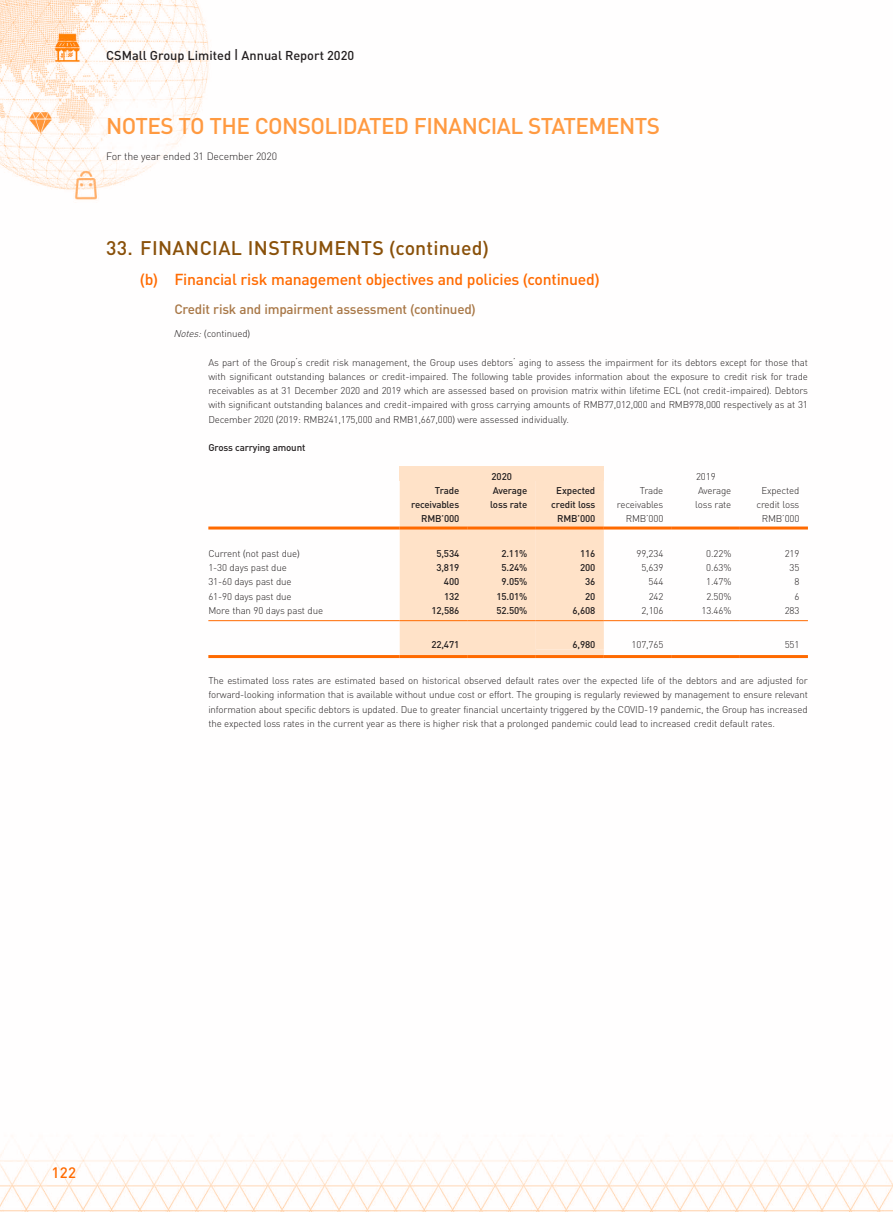
<style>
.page{position:relative;width:893px;height:1212px;background:#fff}
.page>*{position:absolute;margin:0;border:0;box-sizing:border-box;transform-origin:0 0}
.t1{font:500 22.5px "DIN Pro";letter-spacing:-.025em;color:#ff9a41}
.t2{font:500 19.5px "DIN Pro";letter-spacing:.02em;color:#895009}
.t3{font:500 15.75px "DIN Pro";letter-spacing:-.015em;color:#ff6a00}
.t4{font:500 15px "DIN Pro";color:#ff6a00}
.t5{font:500 13.5px "DIN Pro";letter-spacing:-.015em;color:#a87746}
.t6{font:500 12.75px "DIN Pro";color:#231f20}
.t7{font:300 10.5px "DIN Pro";letter-spacing:-.015em;color:#231f20}
.t8{font:300 9.75px/14.2px "DIN Pro";letter-spacing:-.015em;color:#231f20;text-align:justify}
.t9{font:500 9.75px/14.2px "DIN Pro";letter-spacing:-.015em;color:#231f20;text-align:right}
.s1{font-family:"Frutiger LT Std";font-weight:700;font-stretch:condensed}
.s2{font-style:italic}
.s3{font-family:"Frutiger LT Std";font-stretch:condensed}
</style>
<div class="page">
<img style="left:0;top:0;width:893px;height:1212px">
<div style="left:400px;top:466px;width:204px;height:15px;background:#ffe2c8"></div>
<div style="left:400px;top:481px;width:204px;height:174px;background:#ffe2c8"></div>
<hr style="left:208px;top:526px;width:192px;height:3px;background:#ff6a00">
<hr style="left:400px;top:526px;width:68px;height:3px;background:#ff6a00">
<hr style="left:468px;top:526px;width:68px;height:3px;background:#ff6a00">
<hr style="left:536px;top:526px;width:68px;height:3px;background:#ff6a00">
<hr style="left:604px;top:526px;width:68px;height:3px;background:#ff6a00">
<hr style="left:672px;top:526px;width:68px;height:3px;background:#ff6a00">
<hr style="left:740px;top:526px;width:68px;height:3px;background:#ff6a00">
<hr style="left:208px;top:620px;width:192px;height:1px;background:#ff6a00">
<hr style="left:400px;top:620px;width:68px;height:1px;background:#ff6a00">
<hr style="left:468px;top:620px;width:68px;height:1px;background:#ff6a00">
<hr style="left:536px;top:620px;width:68px;height:1px;background:#ff6a00">
<hr style="left:604px;top:620px;width:68px;height:1px;background:#ff6a00">
<hr style="left:672px;top:620px;width:68px;height:1px;background:#ff6a00">
<hr style="left:740px;top:620px;width:68px;height:1px;background:#ff6a00">
<hr style="left:208px;top:655px;width:192px;height:3px;background:#ff6a00">
<hr style="left:400px;top:655px;width:68px;height:3px;background:#ff6a00">
<hr style="left:468px;top:655px;width:68px;height:3px;background:#ff6a00">
<hr style="left:536px;top:655px;width:68px;height:3px;background:#ff6a00">
<hr style="left:604px;top:655px;width:68px;height:3px;background:#ff6a00">
<hr style="left:672px;top:655px;width:68px;height:3px;background:#ff6a00">
<hr style="left:740px;top:655px;width:68px;height:3px;background:#ff6a00">
<h3 class="t6" style="left:106px;top:47px;width:250px">CSMall Group Limited | Annual Report 2020</h3>
<h1 class="t1" style="left:106px;top:111px;width:555px">NOTES TO THE CONSOLIDATED FINANCIAL STATEMENTS</h1>
<p class="t7" style="left:106px;top:149px;width:172px">For the year ended 31 December 2020</p>
<h2 class="t2" style="left:106px;top:235px;width:384px">33. FINANCIAL INSTRUMENTS <span class="s1">(</span>continued<span class="s1">)</span></h2>
<h3 class="t3" style="left:140px;top:268px;width:460px"><span class="s1">(</span>b<span class="s1">)</span> Financial risk management objectives and policies <span class="s1">(</span>continued<span class="s1">)</span></h3>
<h3 class="t5" style="left:174px;top:300px;width:303px">Credit risk and impairment assessment <span class="s1">(</span>continued<span class="s1">)</span></h3>
<p class="t8" style="left:173px;top:326px;width:78px"><span class="s2">Notes:</span><span class="s3">(</span>continued<span class="s3">)</span></p>
<p class="t8" style="left:208px;top:354px;width:601px">As part of the Group’s credit risk management, the Group uses debtors’ aging to assess the impairment for its debtors except for those that with significant outstanding balances or credit-impaired. The following table provides information about the exposure to credit risk for trade receivables as at 31 December 2020 and 2019 which are assessed based on provision matrix within lifetime ECL <span class="s3">(</span>not credit-impaired<span class="s3">)</span>. Debtors with significant outstanding balances and credit-impaired with gross carrying amounts of RMB77,012,000 and RMB978,000 respectively as at 31<br>December 2020 <span class="s3">(</span>2019: RMB241,175,000 and RMB1,667,000<span class="s3">)</span> were assessed individually.</p>
<p class="t9" style="left:208px;top:440px;width:99px">Gross carrying amount</p>
<p class="t9" style="left:492px;top:468px;width:22px">2020</p>
<p class="t8" style="left:696px;top:468px;width:21px">2019</p>
<p class="t9" style="left:411px;top:483px;width:50px">Trade receivables</p>
<p class="t9" style="left:490px;top:483px;width:38px;text-align:left">Average loss rate</p>
<p class="t9" style="left:551px;top:483px;width:46px;text-align:center">Expected credit loss</p>
<p class="t8" style="left:617px;top:483px;width:48px;text-align:right">Trade receivables</p>
<p class="t8" style="left:695px;top:483px;width:38px">Average loss rate</p>
<p class="t8" style="left:756px;top:483px;width:45px;text-align:center">Expected credit loss</p>
<p class="t9" style="left:421px;top:511px;width:40px">RMB’000</p>
<p class="t9" style="left:557px;top:511px;width:40px">RMB’000</p>
<p class="t8" style="left:626px;top:511px;width:39px">RMB’000</p>
<p class="t8" style="left:762px;top:511px;width:39px">RMB’000</p>
<p class="t8" style="left:208px;top:546px;width:93px">Current <span class="s3">(</span>not past due<span class="s3">)</span></p>
<p class="t9" style="left:436px;top:546px;width:24px">5,534</p>
<p class="t9" style="left:501px;top:546px;width:27px">2.11%</p>
<p class="t9" style="left:580px;top:546px;width:17px">116</p>
<p class="t8" style="left:636px;top:546px;width:28px">99,234</p>
<p class="t8" style="left:706px;top:546px;width:27px">0.22%</p>
<p class="t8" style="left:785px;top:546px;width:16px">219</p>
<p class="t8" style="left:208px;top:560px;width:80px">1-30 days past due</p>
<p class="t9" style="left:436px;top:560px;width:24px">3,819</p>
<p class="t9" style="left:501px;top:560px;width:27px">5.24%</p>
<p class="t9" style="left:580px;top:560px;width:17px">200</p>
<p class="t8" style="left:641px;top:560px;width:23px">5,639</p>
<p class="t8" style="left:706px;top:560px;width:27px">0.63%</p>
<p class="t8" style="left:790px;top:560px;width:11px">35</p>
<p class="t8" style="left:208px;top:574px;width:85px">31-60 days past due</p>
<p class="t9" style="left:444px;top:574px;width:17px">400</p>
<p class="t9" style="left:501px;top:574px;width:27px">9.05%</p>
<p class="t9" style="left:585px;top:574px;width:12px">36</p>
<p class="t8" style="left:649px;top:574px;width:16px">544</p>
<p class="t8" style="left:706px;top:574px;width:27px">1.47%</p>
<p class="t8" style="left:794px;top:574px;width:7px">8</p>
<p class="t8" style="left:208px;top:589px;width:85px">61-90 days past due</p>
<p class="t9" style="left:444px;top:589px;width:17px">132</p>
<p class="t9" style="left:496px;top:589px;width:32px">15.01%</p>
<p class="t9" style="left:585px;top:589px;width:12px">20</p>
<p class="t8" style="left:649px;top:589px;width:16px">242</p>
<p class="t8" style="left:706px;top:589px;width:27px">2.50%</p>
<p class="t8" style="left:794px;top:589px;width:7px">6</p>
<p class="t8" style="left:208px;top:603px;width:116px">More than 90 days past due</p>
<p class="t9" style="left:431px;top:603px;width:29px">12,586</p>
<p class="t9" style="left:496px;top:603px;width:32px">52.50%</p>
<p class="t9" style="left:573px;top:603px;width:24px">6,608</p>
<p class="t8" style="left:641px;top:603px;width:23px">2,106</p>
<p class="t8" style="left:701px;top:603px;width:31px">13.46%</p>
<p class="t8" style="left:785px;top:603px;width:16px">283</p>
<p class="t9" style="left:431px;top:637px;width:29px">22,471</p>
<p class="t9" style="left:572px;top:637px;width:24px">6,980</p>
<p class="t8" style="left:632px;top:637px;width:33px">107,765</p>
<p class="t8" style="left:785px;top:637px;width:16px">551</p>
<p class="t8" style="left:208px;top:673px;width:601px">The estimated loss rates are estimated based on historical observed default rates over the expected life of the debtors and are adjusted for forward-looking information that is available without undue cost or effort. The grouping is regularly reviewed by management to ensure relevant information about specific debtors is updated. Due to greater financial uncertainty triggered by the COVID-19 pandemic, the Group has increased the expected loss rates in the current year as there is higher risk that a prolonged pandemic could lead to increased credit default rates.</p>
<h3 class="t4" style="left:51px;top:1162px;width:26px">122</h3>
</div>
